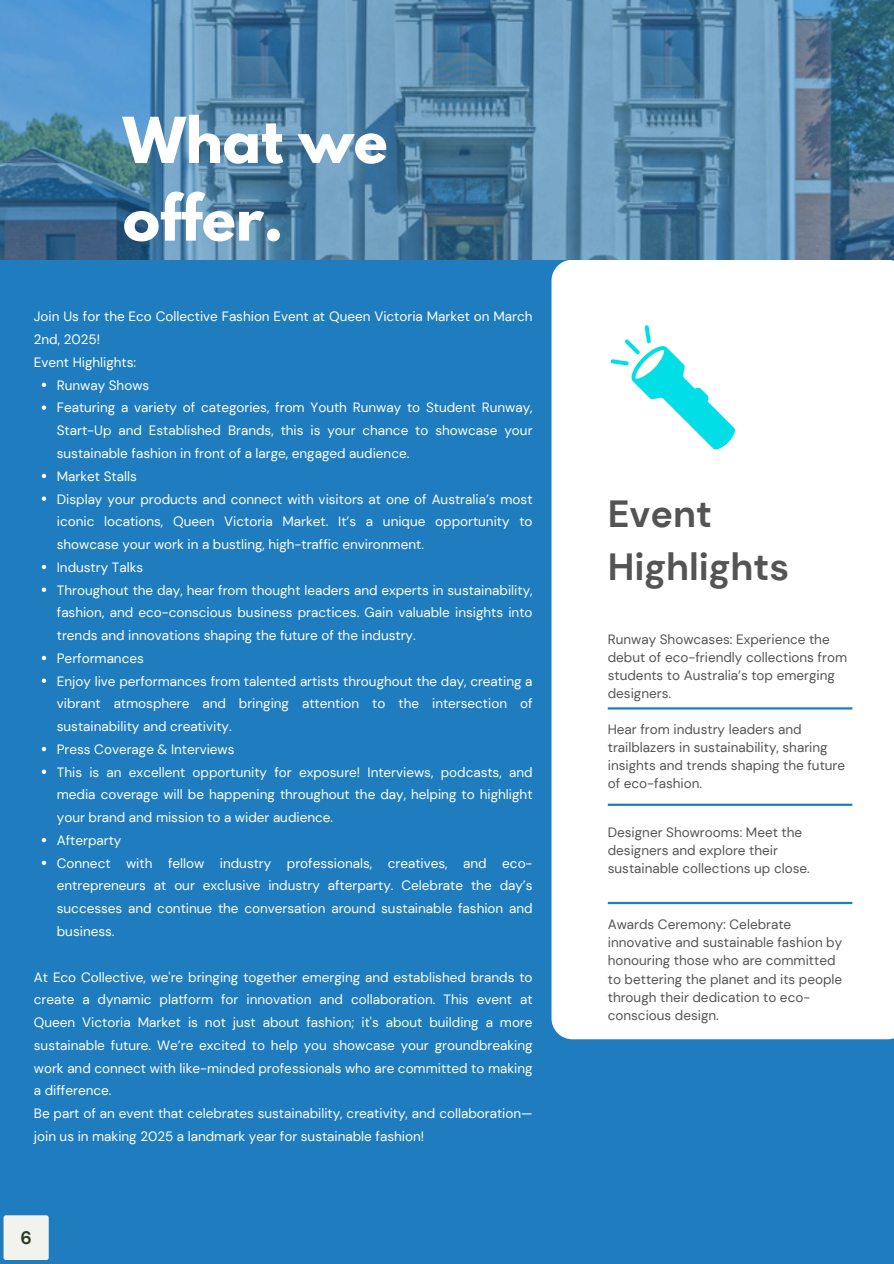
<style>
.page{position:relative;width:894px;height:1264px;background:#fff}
.page>*{position:absolute;margin:0;border:0;box-sizing:border-box;transform-origin:0 0}
.t1{font:700 55.95px/77.7px "League Spartan";color:#fff}
.t2{font:700 37.8px/52.8px "DM Sans";color:#545454}
.t3{font:700 18px "DM Sans";color:#2b391f}
.t4{font:13.5px/22.8px "DM Sans";color:#fff;text-align:justify}
.t5{font:13.5px/18px "DM Sans";color:#545454}
</style>
<div class="page">
<div style="left:0;top:0;width:893px;height:1263px;background:#1f7dbf"></div>
<img style="left:0;top:0;width:893px;height:260px">
<div style="left:4px;top:1215px;width:45px;height:45px;background:#f2f3ee;border-radius:2px"></div>
<div style="left:551px;top:260px;width:342px;height:779px;background:#fff"></div>
<hr style="left:607px;top:707px;width:245px;height:2px;background:#1f7dbf">
<hr style="left:607px;top:901px;width:245px;height:3px;background:#1f7dbf">
<hr style="left:607px;top:803px;width:245px;height:3px;background:#1f7dbf">
<svg style="left:610px;top:325px;width:126px;height:126px;background:#bef6f8"></svg>
<svg style="left:42px;top:383px;width:4px;height:4px"></svg>
<svg style="left:42px;top:405px;width:4px;height:5px"></svg>
<svg style="left:42px;top:474px;width:4px;height:4px"></svg>
<svg style="left:42px;top:496px;width:4px;height:5px"></svg>
<svg style="left:42px;top:565px;width:4px;height:4px"></svg>
<svg style="left:42px;top:587px;width:4px;height:5px"></svg>
<svg style="left:42px;top:656px;width:4px;height:4px"></svg>
<svg style="left:42px;top:678px;width:4px;height:5px"></svg>
<svg style="left:42px;top:747px;width:4px;height:4px"></svg>
<svg style="left:42px;top:769px;width:4px;height:5px"></svg>
<svg style="left:42px;top:838px;width:4px;height:4px"></svg>
<svg style="left:42px;top:860px;width:4px;height:5px"></svg>
<p class="t1" style="left:123px;top:109px;width:266px">What we offer.</p>
<h1 class="t4" style="left:34px;top:305px;width:500px">Join Us for the Eco Collective Fashion Event at Queen Victoria Market on March<br>2nd, 2025!</h1>
<p class="t4" style="left:34px;top:351px;width:104px">Event Highlights:</p>
<p class="t4" style="left:57px;top:374px;width:94px">Runway Shows</p>
<p class="t4" style="left:57px;top:396px;width:477px">Featuring a variety of categories, from Youth Runway to Student Runway, Start-Up and Established Brands, this is your chance to showcase your sustainable fashion in front of a large, engaged audience.</p>
<p class="t4" style="left:57px;top:465px;width:81px">Market Stalls</p>
<p class="t4" style="left:57px;top:487px;width:477px">Display your products and connect with visitors at one of Australia’s most iconic locations, Queen Victoria Market. It’s a unique opportunity to showcase your work in a bustling, high-traffic environment.</p>
<p class="t4" style="left:57px;top:556px;width:88px">Industry Talks</p>
<p class="t4" style="left:57px;top:578px;width:477px">Throughout the day, hear from thought leaders and experts in sustainability, fashion, and eco-conscious business practices. Gain valuable insights into trends and innovations shaping the future of the industry.</p>
<p class="t4" style="left:57px;top:647px;width:88px">Performances</p>
<p class="t4" style="left:57px;top:669px;width:477px">Enjoy live performances from talented artists throughout the day, creating a vibrant atmosphere and bringing attention to the intersection of sustainability and creativity.</p>
<p class="t4" style="left:57px;top:738px;width:179px">Press Coverage &amp; Interviews</p>
<p class="t4" style="left:57px;top:760px;width:477px">This is an excellent opportunity for exposure! Interviews, podcasts, and media coverage will be happening throughout the day, helping to highlight your brand and mission to a wider audience.</p>
<p class="t4" style="left:57px;top:829px;width:66px">Afterparty</p>
<p class="t4" style="left:57px;top:851px;width:477px">Connect with fellow industry professionals, creatives, and eco&shy;entrepreneurs at our exclusive industry afterparty. Celebrate the day’s successes and continue the conversation around sustainable fashion and business.</p>
<p class="t4" style="left:34px;top:965px;width:500px">At Eco Collective, we're bringing together emerging and established brands to create a dynamic platform for innovation and collaboration. This event at Queen Victoria Market is not just about fashion; it's about building a more sustainable future. We’re excited to help you showcase your groundbreaking work and connect with like-minded professionals who are committed to making a difference.</p>
<p class="t4" style="left:34px;top:1102px;width:500px">Be part of an event that celebrates sustainability, creativity, and collaboration— join us in making 2025 a landmark year for sustainable fashion!</p>
<p class="t3" style="left:20px;top:1226px;width:13px">6</p>
<p class="t2" style="left:607px;top:488px;width:183px">Event<br>Highlights</p>
<p class="t5" style="left:607px;top:630px;width:241px">Runway Showcases: Experience the debut of eco-friendly collections from students to Australia’s top emerging designers.</p>
<p class="t5" style="left:607px;top:720px;width:239px">Hear from industry leaders and trailblazers in sustainability, sharing insights and trends shaping the future of eco-fashion.</p>
<p class="t5" style="left:607px;top:823px;width:203px">Designer Showrooms: Meet the designers and explore their sustainable collections up close.</p>
<h2 class="t5" style="left:607px;top:915px;width:236px">Awards Ceremony: Celebrate innovative and sustainable fashion by honouring those who are committed to bettering the planet and its people through their dedication to eco&shy;conscious design.</h2>
</div>
